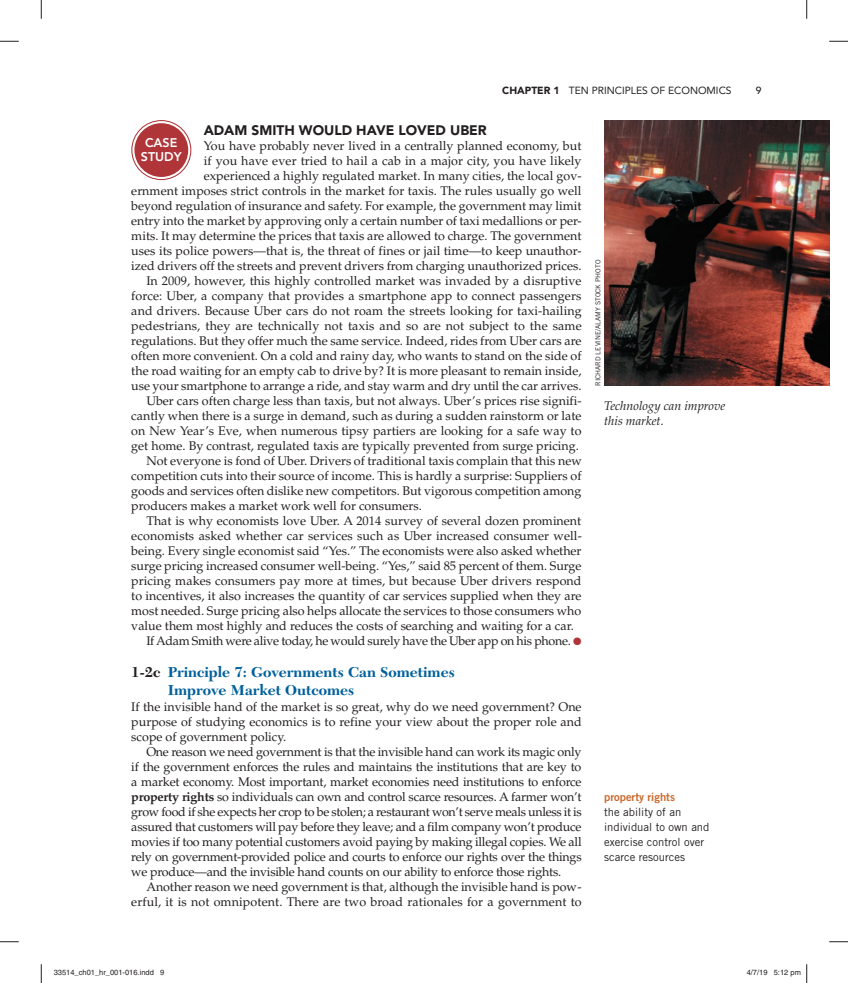
<style>
.page{position:relative;width:848px;height:983px;background:#fff}
.page>*{position:absolute;margin:0;border:0;box-sizing:border-box;transform-origin:0 0}
.t1{font:700 15px/17.5px "New Caledonia LT Std";color:#01609b}
.t2{font:900 13.75px "Avenir LT Std";color:#231f20}
.t3{font:12.5px "Palatino LT Std";color:#231f20}
.t4{font:12.5px "Palatino LT Std";letter-spacing:-.02em;color:#231f20}
.t5{font:12.5px "Palatino LT Std";letter-spacing:-.025em;color:#231f20}
.t6{font:italic 12.5px/15px "Palatino LT Std";color:#231f20}
.t7{font:800 12.5px/13.8px "Avenir LT Std";color:#fff;text-align:center}
.t8{font:11.25px/15px "Trade Gothic LT Std";color:#231f20}
.t9{font:10.25px "Avenir LT Std";color:#231f20}
.t10{font:900 10.25px "Avenir LT Std";color:#231f20}
.t11{font:500 10.25px "Avenir LT Std";color:#231f20}
.t12{font:7.5px "Helvetica";color:#231f20}
.t13{font:6.88px "Trade Gothic LT Std";color:#231f20}
.s1{font-weight:900}
.s2{color:#af3539}
.s3{color:#231f20}
.s4{font-weight:700}
.s5{font-family:"Trade Gothic LT Std Bd 2";color:#cb692c}
</style>
<div class="page">
<div style="left:134px;top:123px;width:54px;height:54px;background:#af3539;border-radius:50%"></div>
<div style="left:131px;top:120px;width:60px;height:60px;border:1px solid #af3539;border-radius:50%"></div>
<div style="left:136px;top:125px;width:50px;height:50px;border:1px solid #af3539;border-radius:50%"></div>
<img style="left:604px;top:120px;width:225px;height:266px">
<svg style="left:0;top:40px;width:19px;height:2px"></svg>
<svg style="left:829px;top:40px;width:19px;height:2px"></svg>
<svg style="left:0;top:941px;width:19px;height:1px"></svg>
<svg style="left:829px;top:941px;width:19px;height:1px"></svg>
<svg style="left:40px;top:0;width:2px;height:19px"></svg>
<svg style="left:40px;top:964px;width:2px;height:18px"></svg>
<svg style="left:806px;top:0;width:1px;height:19px"></svg>
<svg style="left:806px;top:964px;width:1px;height:18px"></svg>
<p class="t10" style="left:502px;top:84px;width:23px">CHAPT</p>
<p class="t9" style="left:537px;top:85px;width:196px"><span class="s1">ER 1</span> TEN PRI NCI PLES OF ECONOMICS</p>
<p class="t11" style="left:756px;top:85px;width:7px">9</p>
<p class="t2" style="left:204px;top:122px;width:284px">ADAM SMITH WOULD HAVE LOVED UBER</p>
<p class="t3" style="left:204px;top:138px;width:379px">You have probably never lived in a centrally planned economy, but</p>
<p class="t3" style="left:204px;top:153px;width:379px">if you have ever tried to hail a cab in a major city, you have likely</p>
<p class="t3" style="left:204px;top:168px;width:379px">experienced a highly regulated market. In many cities, the local gov-</p>
<p class="t3" style="left:131px;top:183px;width:451px">ernment imposes strict controls in the market for taxis. The rules usually go well</p>
<p class="t3" style="left:131px;top:198px;width:451px">beyond regulation of insurance and safety. For example, the government may limit</p>
<p class="t3" style="left:131px;top:213px;width:451px">entry into the market by approving only a certain number of taxi medallions or per-</p>
<p class="t3" style="left:131px;top:228px;width:451px">mits. It may determine the prices that taxis are allowed to charge. The government</p>
<p class="t3" style="left:131px;top:243px;width:451px">uses its police powers—that is, the threat of fines or jail time—to keep unauthor-</p>
<p class="t3" style="left:131px;top:258px;width:451px">ized drivers off the streets and prevent drivers from charging unauthorized prices.</p>
<p class="t3" style="left:146px;top:273px;width:436px">In 2009, however, this highly controlled market was invaded by a disruptive</p>
<p class="t3" style="left:131px;top:288px;width:451px">force: Uber, a company that provides a smartphone app to connect passengers</p>
<p class="t3" style="left:131px;top:303px;width:452px">and drivers. Because Uber cars do not roam the streets looking for taxi-hailing</p>
<p class="t3" style="left:131px;top:318px;width:452px">pedestrians, they are technically not taxis and so are not subject to the same</p>
<p class="t3" style="left:131px;top:333px;width:451px">regulations. But they offer much the same service. Indeed, rides from Uber cars are</p>
<p class="t3" style="left:131px;top:348px;width:452px">often more convenient. On a cold and rainy day, who wants to stand on the side of</p>
<p class="t3" style="left:131px;top:363px;width:451px">the road waiting for an empty cab to drive by? It is more pleasant to remain inside,</p>
<p class="t3" style="left:131px;top:378px;width:451px">use your smartphone to arrange a ride, and stay warm and dry until the car arrives.</p>
<p class="t3" style="left:146px;top:393px;width:437px">Uber cars often charge less than taxis, but not always. Uber’s prices rise signifi-</p>
<p class="t3" style="left:131px;top:408px;width:452px">cantly when there is a surge in demand, such as during a sudden rainstorm or late</p>
<p class="t3" style="left:131px;top:423px;width:451px">on New Year’s Eve, when numerous tipsy partiers are looking for a safe way to</p>
<p class="t3" style="left:131px;top:438px;width:449px">get home. By contrast, regulated taxis are typically prevented from surge pricing.</p>
<p class="t3" style="left:146px;top:453px;width:437px">Not everyone is fond of Uber. Drivers of traditional taxis complain that this new</p>
<p class="t3" style="left:131px;top:468px;width:451px">competition cuts into their source of income. This is hardly a surprise: Suppliers of</p>
<p class="t3" style="left:131px;top:483px;width:451px">goods and services often dislike new competitors. But vigorous competition among</p>
<p class="t3" style="left:131px;top:498px;width:292px">producers makes a market work well for consumers.</p>
<p class="t3" style="left:146px;top:513px;width:436px">That is why economists love Uber. A 2014 survey of several dozen prominent</p>
<p class="t3" style="left:131px;top:528px;width:452px">economists asked whether car services such as Uber increased consumer well-</p>
<p class="t3" style="left:131px;top:543px;width:451px">being. Every single economist said “Yes.” The economists were also asked whether</p>
<p class="t3" style="left:131px;top:558px;width:451px">surge pricing increased consumer well-being. “Yes,” said 85 percent of them. Surge</p>
<p class="t3" style="left:131px;top:573px;width:451px">pricing makes consumers pay more at times, but because Uber drivers respond</p>
<p class="t3" style="left:131px;top:588px;width:452px">to incentives, it also increases the quantity of car services supplied when they are</p>
<p class="t3" style="left:131px;top:603px;width:451px">most needed. Surge pricing also helps allocate the services to those consumers who</p>
<p class="t3" style="left:131px;top:618px;width:444px">value them most highly and reduces the costs of searching and waiting for a car.</p>
<p class="t5" style="left:146px;top:633px;width:437px">If Adam Smith were alive today, he would surely have the Uber app on his phone. <span class="s2">●</span></p>
<p class="t1" style="left:168px;top:663px;width:288px;text-indent:-36px"><span class="s3">1-2c</span> Principle 7: Governments Can Sometimes<br>Improve Market Outcomes</p>
<p class="t3" style="left:131px;top:699px;width:452px">If the invisible hand of the market is so great, why do we need government? One</p>
<p class="t3" style="left:131px;top:714px;width:452px">purpose of studying economics is to refine your view about the proper role and</p>
<p class="t3" style="left:131px;top:729px;width:156px">scope of government policy.</p>
<p class="t4" style="left:146px;top:744px;width:437px">One reason we need government is that the invisible hand can work its magic only</p>
<p class="t3" style="left:131px;top:759px;width:451px">if the government enforces the rules and maintains the institutions that are key to</p>
<p class="t3" style="left:131px;top:774px;width:452px">a market economy. Most important, market economies need institutions to enforce</p>
<p class="t4" style="left:131px;top:789px;width:451px"><span class="s4">property rights</span> so individuals can own and control scarce resources. A farmer won’t</p>
<p class="t5" style="left:131px;top:804px;width:452px">grow food if she expects her crop to be stolen; a restaurant won’t serve meals unless it is</p>
<p class="t4" style="left:131px;top:819px;width:452px">assured that customers will pay before they leave; and a film company won’t produce</p>
<p class="t4" style="left:131px;top:834px;width:452px">movies if too many potential customers avoid paying by making illegal copies. We all</p>
<p class="t4" style="left:131px;top:849px;width:452px">rely on government-provided police and courts to enforce our rights over the things</p>
<p class="t4" style="left:131px;top:864px;width:431px">we produce—and the invisible hand counts on our ability to enforce those rights.</p>
<p class="t3" style="left:146px;top:879px;width:436px">Another reason we need government is that, although the invisible hand is pow-</p>
<p class="t3" style="left:131px;top:894px;width:452px">erful, it is not omnipotent. There are two broad rationales for a government to</p>
<p class="t7" style="left:141px;top:136px;width:42px">CASE<br>STUDY</p>
<p class="t13" style="left:593px;top:386px;width:128px;rotate:-90deg">Richard Levine/Alamy Stock Photo</p>
<p class="t6" style="left:604px;top:398px;width:123px">Technology can improve this market.</p>
<p class="t8" style="left:604px;top:789px;width:107px"><span class="s5">property rights<br></span>the ability of an individual to own and exercise control over scarce resources</p>
<p class="t12" style="left:54px;top:968px;width:112px">33514_ch01_hr_001-016.indd 9</p>
<p class="t12" style="left:746px;top:968px;width:56px">4/7/19 5:12 pm</p>
</div>
